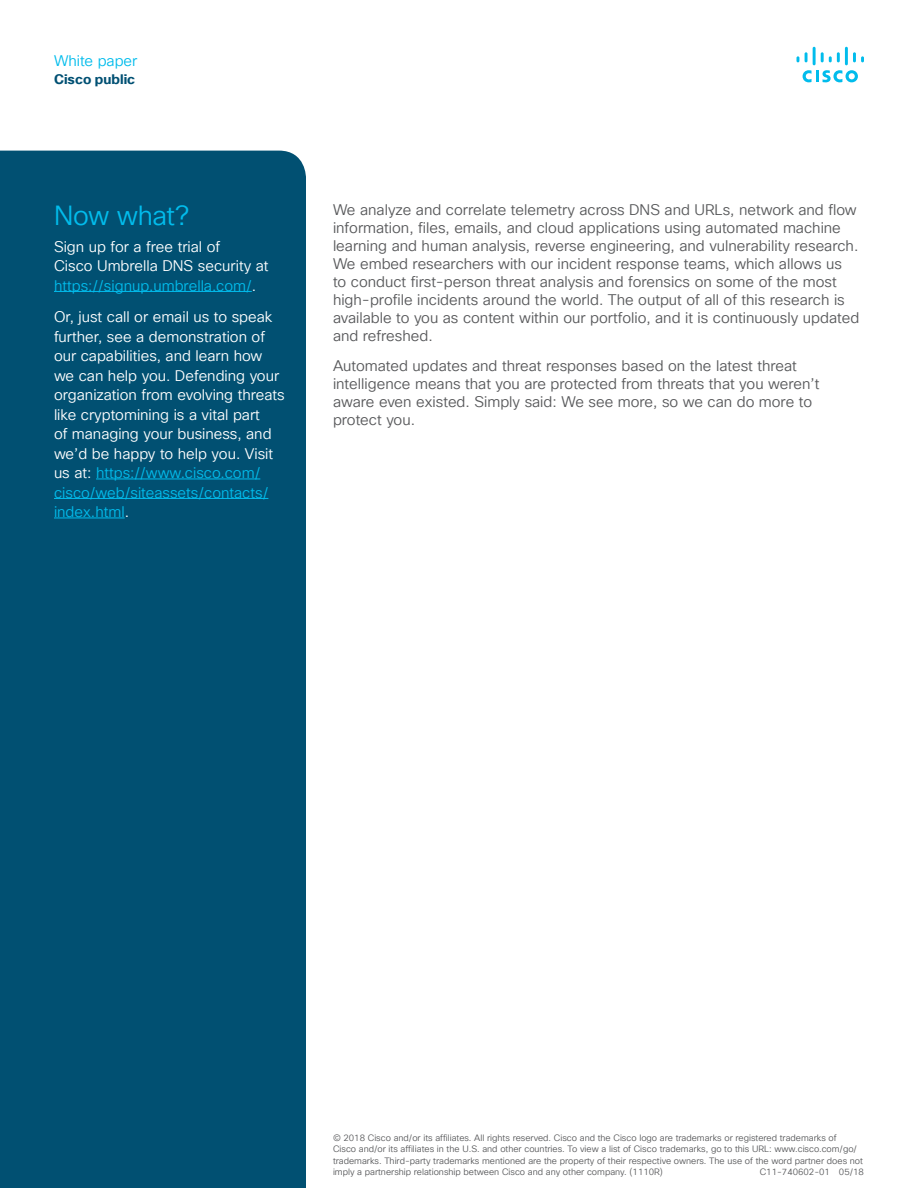
<style>
.page{position:relative;width:918px;height:1188px;background:#fff}
.page>*{position:absolute;margin:0;border:0;box-sizing:border-box;transform-origin:0 0}
.Subhead2_Blue{font:27px "Cisco Sans TT Light";letter-spacing:-.015em;color:#01bcec}
.Body{font:15px/18px "Cisco Sans TT Light";color:#57585a}
.Body_White{font:15px/19.5px "Cisco Sans TT Light";color:#fff}
.t1{font:15px "Cisco Sans TT Light";color:#01bcec}
.t2{font:700 13.5px "Cisco Sans TT";color:#005073}
.t3{font:9px/11.2px "Cisco Sans TT Light";color:#57585a}
.s1{color:#01bcec}
</style>
<div class="page">
<svg style="left:803px;top:70px;width:55px;height:12px"></svg>
<svg style="left:797px;top:56px;width:2px;height:6px"></svg>
<svg style="left:805px;top:52px;width:3px;height:10px"></svg>
<hr style="left:813px;top:47px;width:3px;height:18px;background:#01bcec">
<svg style="left:821px;top:52px;width:19px;height:10px"></svg>
<hr style="left:845px;top:47px;width:3px;height:18px;background:#01bcec">
<svg style="left:853px;top:52px;width:11px;height:10px"></svg>
<div style="left:0;top:151px;width:306px;height:1037px;background:#015072"></div>
<hr style="left:54px;top:291px;width:198px;height:1px;background:#01bcec">
<hr style="left:96px;top:479px;width:164px;height:1px;background:#01bcec">
<hr style="left:54px;top:498px;width:214px;height:1px;background:#01bcec">
<hr style="left:54px;top:518px;width:71px;height:1px;background:#01bcec">
<p class="t1" style="left:54px;top:51px;width:85px">White paper</p>
<p class="t2" style="left:54px;top:70px;width:83px">Cisco public</p>
<p class="Subhead2_Blue" style="left:54px;top:198px;width:137px">Now what?</p>
<p class="Body_White" style="left:54px;top:237px;width:216px">Sign up for a free trial of<br>Cisco Umbrella DNS security at <span class="s1">https://signup.umbrella.com/</span>.</p>
<p class="Body_White" style="left:54px;top:308px;width:232px">Or, just call or email us to speak further, see a demonstration of our capabilities, and learn how we can help you. Defending your organization from evolving threats like cryptomining is a vital part<br>of managing your business, and we’d be happy to help you. Visit us at: <span class="s1">https://www.cisco.com/ cisco/web/siteassets/contacts/ index.html</span>.</p>
<p class="Body" style="left:333px;top:201px;width:528px">We analyze and correlate telemetry across DNS and URLs, network and flow information, files, emails, and cloud applications using automated machine learning and human analysis, reverse engineering, and vulnerability research.<br>We embed researchers with our incident response teams, which allows us<br>to conduct first-person threat analysis and forensics on some of the most high-profile incidents around the world. The output of all of this research is available to you as content within our portfolio, and it is continuously updated and refreshed.</p>
<p class="Body" style="left:333px;top:357px;width:488px">Automated updates and threat responses based on the latest threat intelligence means that you are protected from threats that you weren’t aware even existed. Simply said: We see more, so we can do more to protect you.</p>
<p class="t3" style="left:333px;top:1133px;width:532px">© 2018 Cisco and/or its affiliates. All rights reserved. Cisco and the Cisco logo are trademarks or registered trademarks of<br>Cisco and/or its affiliates in the U.S. and other countries. To view a list of Cisco trademarks, go to this URL: www.cisco.com/go/ trademarks. Third-party trademarks mentioned are the property of their respective owners. The use of the word partner does not imply a partnership relationship between Cisco and any other company. (1110R)</p>
<p class="t3" style="left:760px;top:1166px;width:106px">C11-740602-01 05/18</p>
</div>
